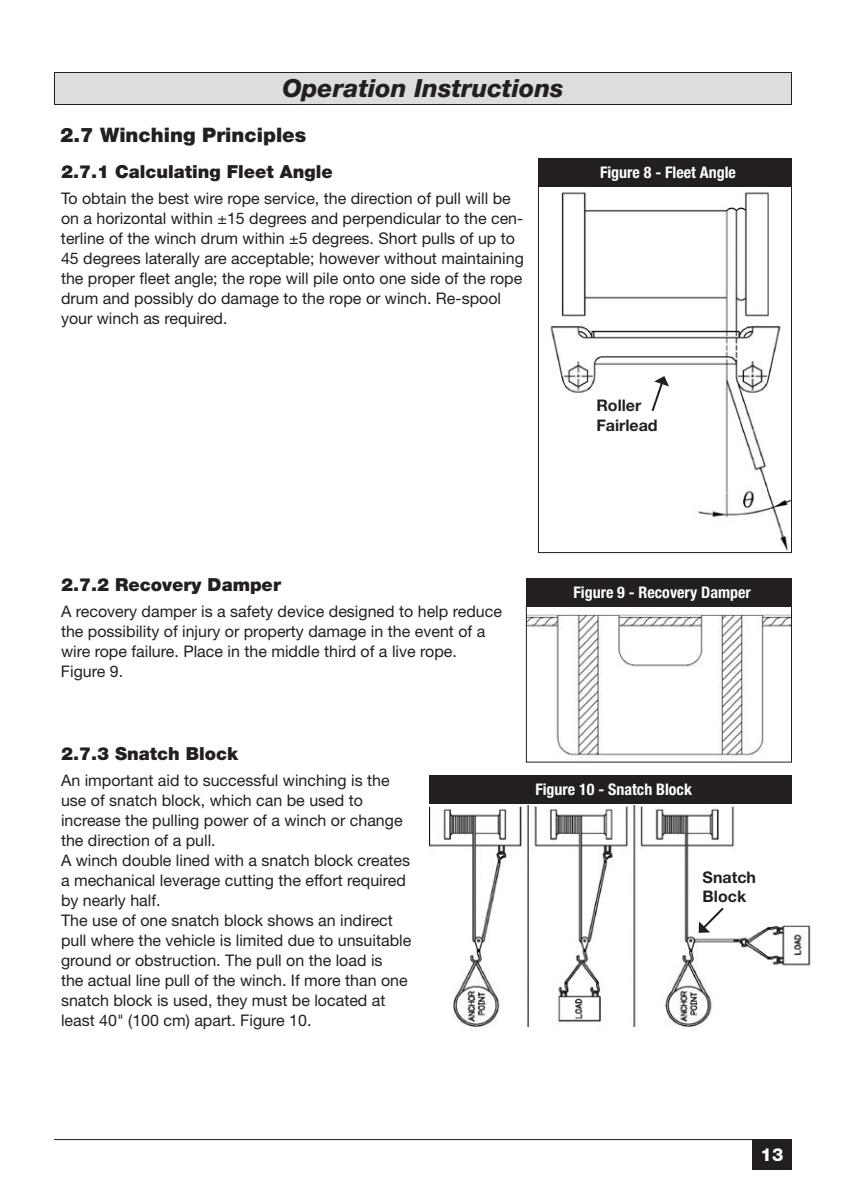
<style>
.page{position:relative;width:846px;height:1197px;background:#fff}
.page>*{position:absolute;margin:0;border:0;box-sizing:border-box;transform-origin:0 0}
.t1{font:italic 800 25px "Helvetica Neue LT Std";color:#231f20}
.t2{font:900 20px "Helvetica Neue LT Std";color:#231f20}
.t3{font:900 18px "Helvetica Neue LT Std";color:#231f20}
.t4{font:800 18px "Helvetica Neue LT Std";color:#fff}
.t5{font:16px/20px "Helvetica Neue LT Std";color:#231f20}
.t6{font:700 condensed 16px "Helvetica Neue LT Std";color:#fff}
.t7{font:700 16px/19.2px "Helvetica Neue LT Std";color:#231f20}
</style>
<div class="page">
<hr style="left:54px;top:1139px;width:738px;height:1px;background:#231f20">
<div style="left:752px;top:1139px;width:40px;height:30px;background:#231f20"></div>
<img style="left:528px;top:615px;width:262px;height:145px">
<div style="left:526px;top:606px;width:266px;height:157px;border:1px solid #231f20"></div>
<img style="left:540px;top:186px;width:250px;height:365px">
<div style="left:538px;top:184px;width:254px;height:369px;border:1px solid #231f20"></div>
<img style="left:429px;top:805px;width:383px;height:222px">
<div style="left:538px;top:158px;width:254px;height:28px;background:#231f20"></div>
<svg style="left:650px;top:376px;width:19px;height:37px"></svg>
<div style="left:526px;top:578px;width:266px;height:28px;background:#231f20"></div>
<div style="left:429px;top:776px;width:363px;height:28px;background:#231f20"></div>
<svg style="left:699px;top:905px;width:27px;height:28px"></svg>
<div style="left:54px;top:72px;width:738px;height:32px;background:#dcdddf"></div>
<div style="left:54px;top:72px;width:738px;height:33px;border:1px solid #231f20"></div>
<h1 class="t1" style="left:282px;top:73px;width:283px">Operation Instructions</h1>
<p class="t2" style="left:60px;top:123px;width:248px">2.7 Winching Principles</p>
<p class="t3" style="left:61px;top:161px;width:273px">2.7.1 Calculating Fleet Angle</p>
<p class="t5" style="left:61px;top:188px;width:464px">To obtain the best wire rope service, the direction of pull will be on a horizontal within ±15 degrees and perpendicular to the cen&shy;terline of the winch drum within ±5 degrees. Short pulls of up to 45 degrees laterally are acceptable; however without maintaining the proper fleet angle; the rope will pile onto one side of the rope drum and possibly do damage to the rope or winch. Re-spool your winch as required.</p>
<p class="t6" style="left:600px;top:163px;width:137px">Figure 8 - Fleet Angle</p>
<p class="t7" style="left:596px;top:396px;width:63px">Roller<br>Fairlead</p>
<p class="t3" style="left:61px;top:574px;width:221px">2.7.2 Recovery Damper</p>
<p class="t5" style="left:61px;top:601px;width:442px">A recovery damper is a safety device designed to help reduce the possibility of injury or property damage in the event of a wire rope failure. Place in the middle third of a live rope.<br>Figure 9.</p>
<p class="t3" style="left:61px;top:743px;width:179px">2.7.3 Snatch Block</p>
<p class="t5" style="left:61px;top:770px;width:352px">An important aid to successful winching is the use of snatch block, which can be used to increase the pulling power of a winch or change the direction of a pull.<br>A winch double lined with a snatch block creates a mechanical leverage cutting the effort required by nearly half.<br>The use of one snatch block shows an indirect pull where the vehicle is limited due to unsuitable ground or obstruction. The pull on the load is<br>the actual line pull of the winch. If more than one snatch block is used, they must be located at least 40" (100 cm) apart. Figure 10.</p>
<p class="t6" style="left:573px;top:583px;width:179px">Figure 9 - Recovery Damper</p>
<p class="t6" style="left:535px;top:780px;width:158px">Figure 10 - Snatch Block</p>
<p class="t7" style="left:703px;top:868px;width:55px">Snatch<br>Block</p>
<p class="t4" style="left:761px;top:1144px;width:24px">13</p>
</div>
